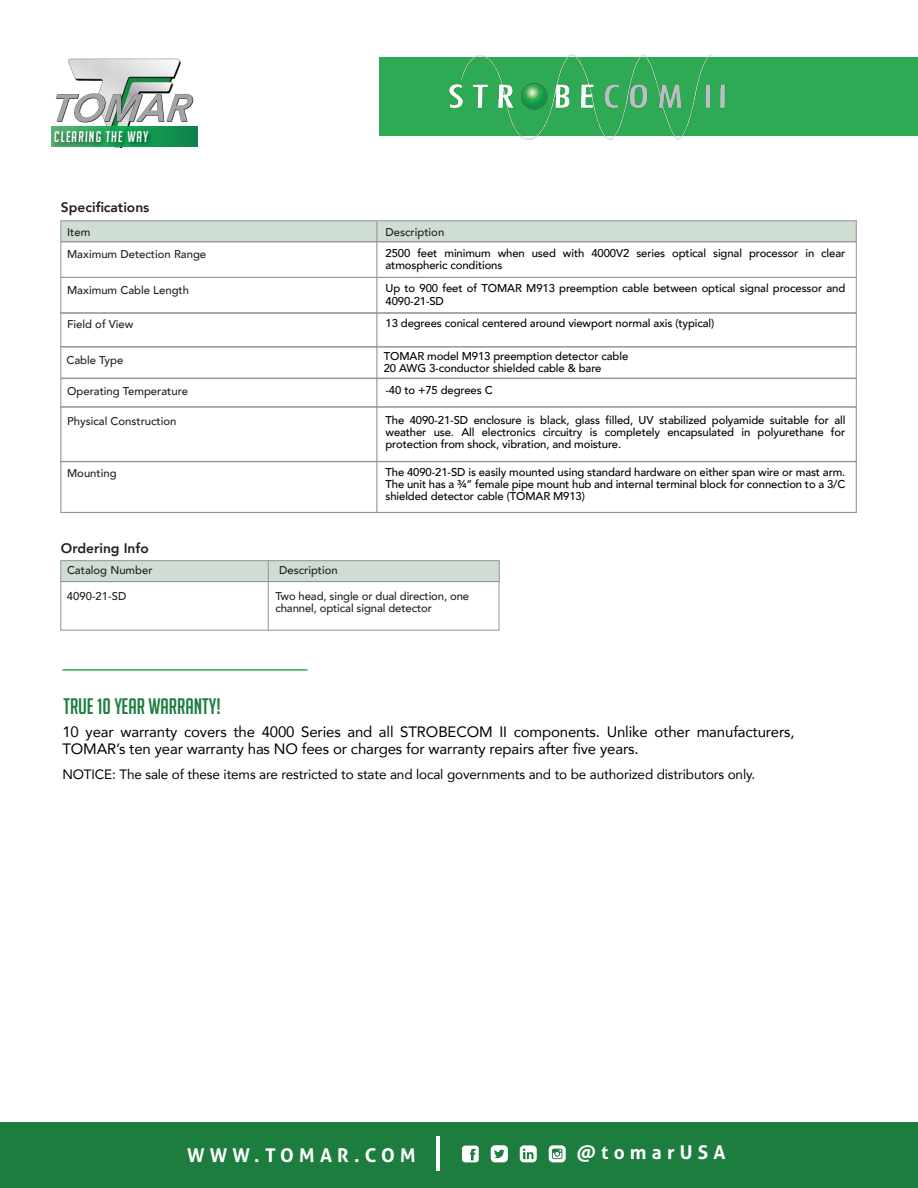
<style>
.page{position:relative;width:918px;height:1188px;background:#fff}
.page>*{position:absolute;margin:0;border:0;box-sizing:border-box;transform-origin:0 0}
.t1{font:21.9px "Big Noodle Titling";color:#1d7d3e}
.t2{font:700 19.05px "Aller";letter-spacing:.275em;color:#fff}
.t3{font:15px/16.5px "Avenir";letter-spacing:-.01em;color:#000}
.t4{font:italic 15px "Big Noodle Titling";letter-spacing:.075em;color:#fff}
.t5{font:800 13.8px "Avenir";color:#231f20}
.t6{font:13.5px "Avenir";letter-spacing:-.01em;color:#000}
.t7{font:500 11.25px/12.3px "Avenir";letter-spacing:-.01em;color:#000}
.t8{font:500 11.25px/12px "Avenir";color:#231f20}
</style>
<div class="page">
<div style="left:0;top:1123px;width:918px;height:65px;background:#1d7d3e"></div>
<hr style="left:436px;top:1136px;width:4px;height:34px;background:#fff">
<svg style="left:462px;top:1146px;width:17px;height:16px"></svg>
<svg style="left:491px;top:1145px;width:17px;height:17px"></svg>
<svg style="left:549px;top:1145px;width:17px;height:17px"></svg>
<svg style="left:520px;top:1145px;width:17px;height:17px"></svg>
<img style="left:55px;top:58px;width:143px;height:89px">
<svg style="left:56px;top:93px;width:137px;height:29px"></svg>
<div style="left:51px;top:127px;width:146px;height:19px;background:#108c4d"></div>
<img style="left:51px;top:124px;width:107px;height:24px">
<hr style="left:62px;top:669px;width:246px;height:2px;background:#2daa53">
<div style="left:379px;top:57px;width:539px;height:79px;background:#2daa53"></div>
<img style="left:449px;top:54px;width:277px;height:86px">
<div style="left:61px;top:560px;width:439px;height:22px;background:#d0ddd3;border:1px solid #929497"></div>
<div style="left:60px;top:581px;width:439px;height:50px;border:1px solid #929497"></div>
<hr style="left:268px;top:561px;width:1px;height:70px;background:#929497">
<div style="left:60px;top:241px;width:797px;height:37px;border:1px solid #929497"></div>
<div style="left:60px;top:277px;width:797px;height:37px;border:1px solid #929497"></div>
<div style="left:60px;top:312px;width:797px;height:36px;border:1px solid #929497"></div>
<div style="left:61px;top:346px;width:796px;height:32px;border:1px solid #929497"></div>
<div style="left:60px;top:378px;width:797px;height:29px;border:1px solid #929497"></div>
<div style="left:60px;top:406px;width:797px;height:56px;border:1px solid #929497"></div>
<div style="left:60px;top:461px;width:797px;height:52px;border:1px solid #929497"></div>
<div style="left:60px;top:220px;width:797px;height:22px;background:#d0ddd3;border:1px solid #929497"></div>
<hr style="left:376px;top:222px;width:1px;height:290px;background:#929497">
<h3 class="t4" style="left:54px;top:129px;width:95px">CLEARING THE WAY</h3>
<p class="t5" style="left:61px;top:196px;width:90px">Specifications</p>
<p class="t8" style="left:67px;top:220px;width:141px;line-height:21.9px">Item<br>Maximum Detection Range</p>
<p class="t8" style="left:67px;top:283px;width:124px">Maximum Cable Length</p>
<p class="t8" style="left:67px;top:318px;width:68px">Field of View</p>
<p class="t8" style="left:385px;top:225px;width:60px">Description</p>
<p class="t7" style="left:386px;top:246px;width:461px">2500 feet minimum when used with 4000V2 series optical signal processor in clear atmospheric conditions</p>
<p class="t7" style="left:386px;top:282px;width:461px">Up to 900 feet of TOMAR M913 preemption cable between optical signal processor and<br>4090-21-SD</p>
<p class="t7" style="left:386px;top:317px;width:330px">13 degrees conical centered around viewport normal axis (typical)</p>
<p class="t8" style="left:66px;top:354px;width:58px">Cable Type</p>
<p class="t7" style="left:384px;top:350px;width:246px">TOMAR model M913 preemption detector cable<br>20 AWG 3-conductor shielded cable &amp; bare</p>
<p class="t8" style="left:67px;top:384px;width:122px">Operating Temperature</p>
<p class="t8" style="left:67px;top:414px;width:111px">Physical Construction</p>
<p class="t8" style="left:67px;top:466px;width:51px">Mounting</p>
<p class="t5" style="left:61px;top:537px;width:89px">Ordering Info</p>
<p class="t8" style="left:67px;top:564px;width:87px">Catalog Number</p>
<p class="t8" style="left:279px;top:564px;width:60px">Description</p>
<p class="t7" style="left:386px;top:383px;width:109px">-40 to +75 degrees C</p>
<p class="t7" style="left:386px;top:413px;width:461px;text-align:justify">The 4090-21-SD enclosure is black, glass filled, UV stabilized polyamide suitable for all weather use. All electronics circuitry is completely encapsulated in polyurethane for protection from shock, vibration, and moisture.</p>
<p class="t7" style="left:386px;top:465px;width:461px;text-align:justify">The 4090-21-SD is easily mounted using standard hardware on either span wire or mast arm.<br>The unit has a ¾” female pipe mount hub and internal terminal block for connection to a 3/C shielded detector cable (TOMAR M913)</p>
<p class="t8" style="left:67px;top:589px;width:61px">4090-21-SD</p>
<p class="t8" style="left:275px;top:589px;width:195px">Two head, single or dual direction, one channel, optical signal detector</p>
<h1 class="t1" style="left:63px;top:694px;width:159px">TRUE 10 YEAR WARRANTY!</h1>
<h3 class="t3" style="left:62px;top:723px;width:734px">10 year warranty covers the 4000 Series and all STROBECOM II components. Unlike other manufacturers,<br>TOMAR’s ten year warranty has NO fees or charges for warranty repairs after five years.</h3>
<p class="t6" style="left:62px;top:764px;width:694px">NOTICE: The sale of these items are restricted to state and local governments and to be authorized distributors only.</p>
<h2 class="t2" style="left:187px;top:1144px;width:230px">WWW.TOMAR.COM</h2>
<h2 class="t2" style="left:577px;top:1141px;width:150px">@tomarUSA</h2>
</div>
